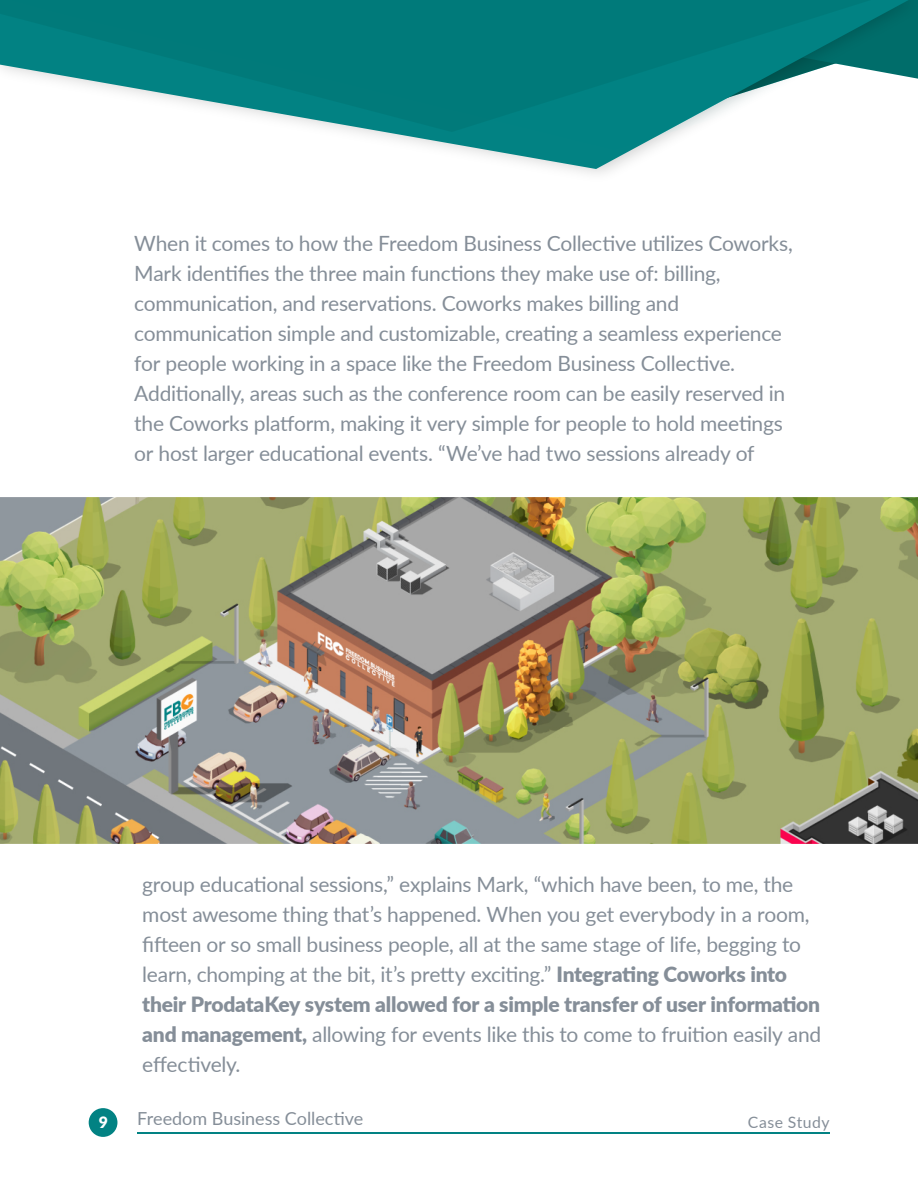
<style>
.page{position:relative;width:918px;height:1188px;background:#fff}
.page>*{position:absolute;margin:0;border:0;box-sizing:border-box;transform-origin:0 0}
.t1{font:21px/30px "Lato";letter-spacing:-.015em;color:#858e98}
.t2{font:18px "Lato";letter-spacing:-.005em;color:#858e98}
.t3{font:15.75px "Lato";letter-spacing:.03em;color:#858e98}
.t4{font:900 15.75px "Lato";color:#fff}
.s1{font-weight:900}
</style>
<div class="page">
<img style="left:0;top:497px;width:918px;height:346px">
<img style="left:568px;top:0;width:350px;height:174px">
<svg style="left:459px;top:150px;width:450px;height:19px"></svg>
<svg style="left:11px;top:0;width:898px;height:150px"></svg>
<hr style="left:137px;top:1133px;width:692px;height:1px;background:#028283">
<div style="left:89px;top:1108px;width:28px;height:29px;background:#028283;border-radius:50%"></div>
<p class="t1" style="left:134px;top:228px;width:660px">When it comes to how the Freedom Business Collective utilizes Coworks, Mark identifies the three main functions they make use of: billing, communication, and reservations. Coworks makes billing and communication simple and customizable, creating a seamless experience for people working in a space like the Freedom Business Collective.<br>Additionally, areas such as the conference room can be easily reserved in the Coworks platform, making it very simple for people to hold meetings or host larger educational events. “We’ve had two sessions already of</p>
<p class="t1" style="left:142px;top:868px;width:681px">group educational sessions,” explains Mark, “which have been, to me, the most awesome thing that’s happened. When you get everybody in a room, fifteen or so small business people, all at the same stage of life, begging to learn, chomping at the bit, it’s pretty exciting.” <span class="s1">Integrating Coworks into their ProdataKey system allowed for a simple transfer of user information and management,</span> allowing for events like this to come to fruition easily and effectively.</p>
<p class="t4" style="left:99px;top:1110px;width:11px">9</p>
<p class="t2" style="left:137px;top:1105px;width:228px">Freedom Business Collective</p>
<p class="t3" style="left:748px;top:1111px;width:83px">Case Study</p>
</div>
